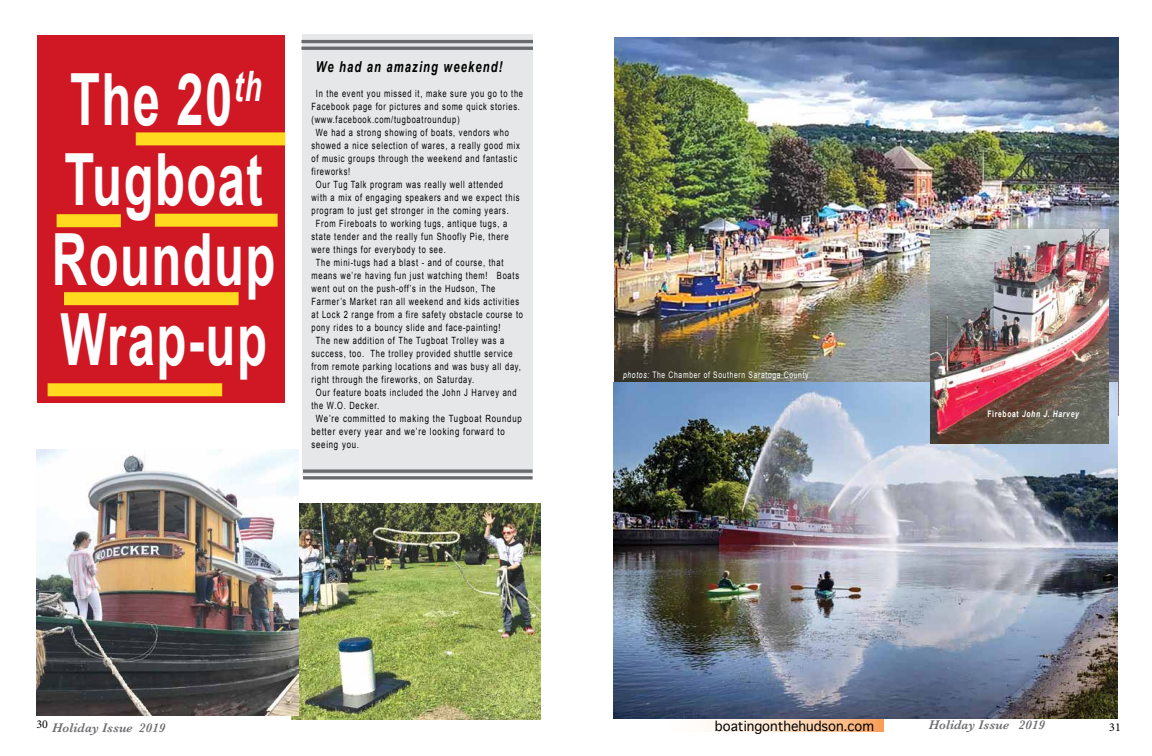
<style>
.page{position:relative;width:1152px;height:756px;background:#fff}
.page>*{position:absolute;margin:0;border:0;box-sizing:border-box;transform-origin:0 0}
.t1{font:700 72px/80px "Arial";letter-spacing:.03em;color:#fff;scale:.68 1}
.t2{font:italic 700 15px "Arial";letter-spacing:.1em;color:#000;scale:.75 1}
.t3{font:italic 600 13px "Baskerville";color:#6d6e71}
.t4{font:13px "Geneva";color:#000}
.t5{font:12px "Minion Pro";color:#000}
.t6{font:10px "Arial";letter-spacing:.1em;color:#000;scale:.75 1}
.t7{font:10px "Arial";letter-spacing:.1em;color:#000;scale:.78 1}
.t8{font:9px "Arial";letter-spacing:.1em;color:#fff;scale:.75 1}
.t9{font:italic 700 9px "Arial";letter-spacing:.1em;color:#fff;scale:.75 1}
.s1{font-style:italic}
.s2{font-style:normal}
</style>
<div class="page">
<svg style="left:653px;top:718px;width:230px;height:14px"></svg>
<div style="left:302px;top:34px;width:231px;height:440px;background:#e6e7e8"></div>
<img style="left:615px;top:37px;width:504px;height:378px">
<img style="left:291px;top:504px;width:250px;height:216px">
<img style="left:36px;top:450px;width:262px;height:265px">
<img style="left:614px;top:382px;width:504px;height:336px">
<img style="left:930px;top:229px;width:178px;height:214px">
<div style="left:38px;top:35px;width:247px;height:368px;background:#d01724"></div>
<div style="left:136px;top:132px;width:149px;height:13px;background:#ffda1e"></div>
<hr style="left:301px;top:40px;width:232px;height:3px;background:#696a6d">
<hr style="left:301px;top:47px;width:232px;height:3px;background:#696a6d">
<svg style="left:303px;top:469px;width:230px;height:4px"></svg>
<hr style="left:303px;top:476px;width:230px;height:3px;background:#696a6d">
<div style="left:155px;top:214px;width:123px;height:13px;background:#ffda1e"></div>
<div style="left:57px;top:214px;width:64px;height:13px;background:#ffda1e"></div>
<div style="left:64px;top:292px;width:175px;height:13px;background:#ffda1e"></div>
<div style="left:48px;top:383px;width:174px;height:13px;background:#ffda1e"></div>
<h1 class="t1" style="left:52px;top:63px;width:330px">The 20<sup>th<br></sup>Tugboat<br>Roundup<br>Wrap-up</h1>
<h2 class="t2" style="left:316px;top:57px;width:250px">We had an amazing weekend!</h2>
<p class="t6" style="left:316px;top:87px;width:278px">In the event you missed it, make sure you go to the</p>
<p class="t6" style="left:311px;top:100px;width:279px">Facebook page for pictures and some quick stories.</p>
<p class="t6" style="left:311px;top:113px;width:199px">(www.facebook.com/tugboatroundup)</p>
<p class="t6" style="left:316px;top:126px;width:259px">We had a strong showing of boats, vendors who</p>
<p class="t6" style="left:311px;top:139px;width:279px">showed a nice selection of wares, a really good mix</p>
<p class="t6" style="left:311px;top:152px;width:276px">of music groups through the weekend and fantastic</p>
<p class="t6" style="left:311px;top:165px;width:53px">fireworks!</p>
<p class="t6" style="left:316px;top:178px;width:251px">Our Tug Talk program was really well attended</p>
<p class="t6" style="left:311px;top:191px;width:279px">with a mix of engaging speakers and we expect this</p>
<p class="t6" style="left:311px;top:204px;width:265px">program to just get stronger in the coming years.</p>
<p class="t6" style="left:316px;top:217px;width:256px">From Fireboats to working tugs, antique tugs, a</p>
<p class="t6" style="left:311px;top:230px;width:265px">state tender and the really fun Shoofly Pie, there</p>
<p class="t6" style="left:311px;top:243px;width:181px">were things for everybody to see.</p>
<p class="t6" style="left:316px;top:256px;width:251px">The mini-tugs had a blast - and of course, that</p>
<p class="t6" style="left:311px;top:269px;width:278px">means we’re having fun just watching them! Boats</p>
<p class="t6" style="left:311px;top:282px;width:247px">went out on the push-off’s in the Hudson, The</p>
<p class="t6" style="left:311px;top:295px;width:278px">Farmer’s Market ran all weekend and kids activities</p>
<p class="t6" style="left:311px;top:308px;width:284px">at Lock 2 range from a fire safety obstacle course to</p>
<p class="t6" style="left:311px;top:321px;width:254px">pony rides to a bouncy slide and face-painting!</p>
<p class="t6" style="left:316px;top:334px;width:253px">The new addition of The Tugboat Trolley was a</p>
<p class="t6" style="left:311px;top:347px;width:270px">success, too. The trolley provided shuttle service</p>
<p class="t6" style="left:311px;top:360px;width:281px">from remote parking locations and was busy all day,</p>
<p class="t6" style="left:311px;top:373px;width:219px">right through the fireworks, on Saturday.</p>
<p class="t6" style="left:316px;top:386px;width:269px">Our feature boats included the John J Harvey and</p>
<p class="t6" style="left:311px;top:399px;width:92px">the W.O. Decker.</p>
<p class="t7" style="left:316px;top:412px;width:265px">We’re committed to making the Tugboat Roundup</p>
<p class="t7" style="left:311px;top:425px;width:249px">better every year and we’re looking forward to</p>
<p class="t7" style="left:311px;top:438px;width:63px">seeing you.</p>
<p class="t8" style="left:623px;top:369px;width:249px"><span class="s1">photos:</span> The Chamber of Southern Saratoga County</p>
<p class="t9" style="left:987px;top:408px;width:123px"><span class="s2">Fireboat</span> John J. Harvey</p>
<h3 class="t3" style="left:36px;top:719px;width:130px"><sup>30</sup> Holiday Issue 2019</h3>
<h3 class="t4" style="left:715px;top:719px;width:161px">boatingonthehudson.com</h3>
<h3 class="t3" style="left:929px;top:716px;width:118px">Holiday Issue 2019</h3>
<p class="t5" style="left:1109px;top:719px;width:13px">31</p>
</div>
